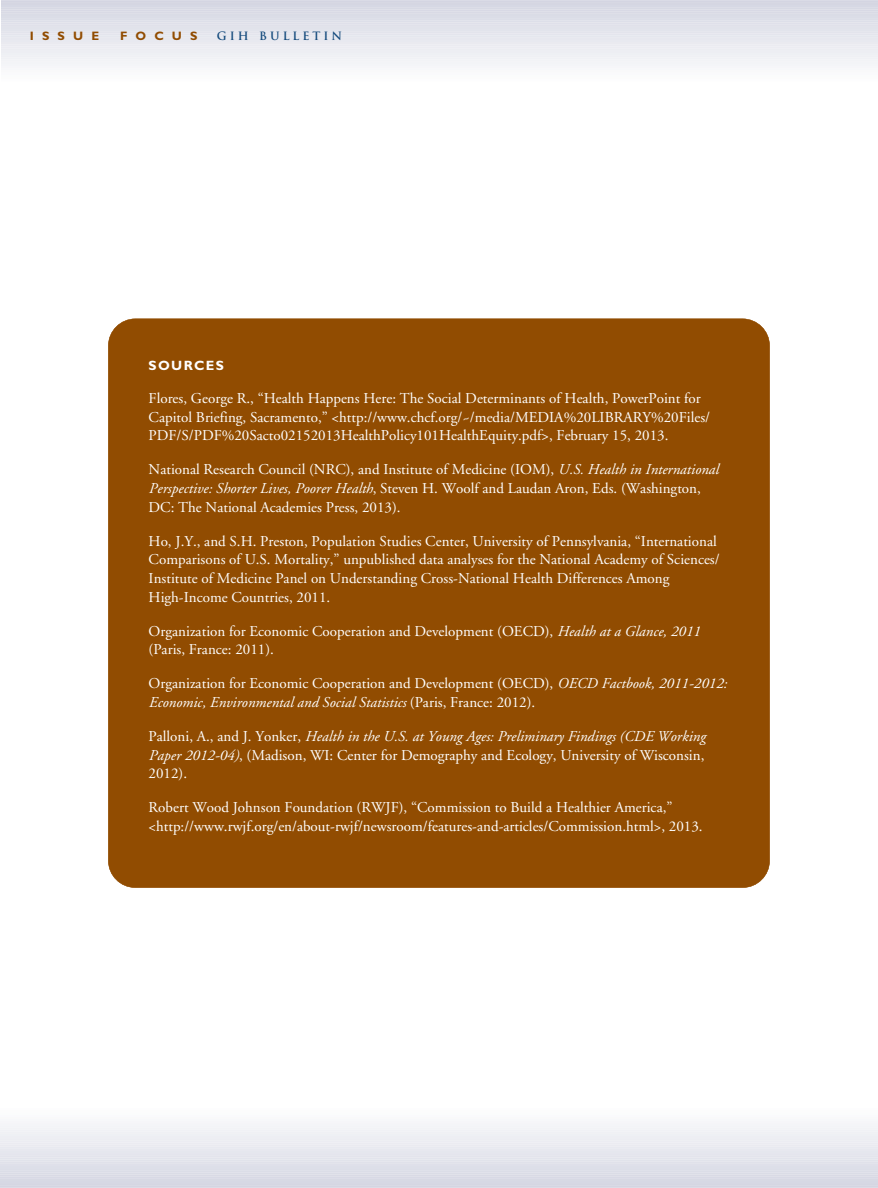
<style>
.page{position:relative;width:878px;height:1188px;background:#fff}
.page>*{position:absolute;margin:0;border:0;box-sizing:border-box;transform-origin:0 0}
.t1{font:15px/18.8px "Adobe Garamond";color:#fff}
.t2{font:700 13.5px "Gill Sans";letter-spacing:.1em;color:#fff}
.t3{font:700 12.3px "Gill Sans";letter-spacing:.66em;color:#914c01}
.t4{font:700 11.25px "Trajan";letter-spacing:.265em;color:#144a7c}
.s1{font-style:italic}
</style>
<div class="page">
<div style="left:0;top:1181px;width:878px;height:7px;background:#d5d6e2"></div>
<div style="left:0;top:1174px;width:878px;height:7px;background:#d8d9e5"></div>
<div style="left:0;top:1168px;width:878px;height:7px;background:#dbdde7"></div>
<div style="left:0;top:1161px;width:878px;height:7px;background:#dfe0ea"></div>
<div style="left:0;top:1155px;width:878px;height:7px;background:#e2e4ec"></div>
<div style="left:0;top:1148px;width:878px;height:8px;background:#e5e7ee"></div>
<div style="left:0;top:1142px;width:878px;height:7px;background:#eaeaf0"></div>
<div style="left:0;top:1136px;width:878px;height:7px;background:#ecedf2"></div>
<div style="left:0;top:1129px;width:878px;height:7px;background:#eff0f4"></div>
<div style="left:0;top:1123px;width:878px;height:7px;background:#f3f4f7"></div>
<div style="left:0;top:1116px;width:878px;height:8px;background:#f7f8fa"></div>
<div style="left:0;top:1110px;width:878px;height:7px;background:#fbfcfc"></div>
<hr style="left:0;top:1108px;width:878px;height:3px;background:#fff">
<div style="left:2px;top:0;width:875px;height:8px;background:#d5d6e2"></div>
<div style="left:2px;top:7px;width:875px;height:7px;background:#d8d9e5"></div>
<div style="left:2px;top:13px;width:875px;height:8px;background:#dbdde7"></div>
<div style="left:2px;top:20px;width:875px;height:7px;background:#dfe0ea"></div>
<div style="left:2px;top:26px;width:875px;height:8px;background:#e2e4ec"></div>
<div style="left:2px;top:33px;width:875px;height:7px;background:#e5e7ee"></div>
<div style="left:2px;top:40px;width:875px;height:7px;background:#eaeaf0"></div>
<div style="left:2px;top:46px;width:875px;height:7px;background:#ecedf2"></div>
<div style="left:2px;top:53px;width:875px;height:7px;background:#eff0f4"></div>
<div style="left:2px;top:59px;width:875px;height:7px;background:#f3f4f7"></div>
<div style="left:2px;top:66px;width:875px;height:7px;background:#f7f8fa"></div>
<div style="left:2px;top:72px;width:875px;height:8px;background:#fbfcfc"></div>
<hr style="left:2px;top:79px;width:875px;height:3px;background:#fff">
<div style="left:108px;top:319px;width:661px;height:569px;background:#914c01;border-radius:27px"></div>
<p class="t3" style="left:30px;top:31px;width:71px">ISSUE</p>
<p class="t3" style="left:120px;top:31px;width:79px">FOCUS</p>
<p class="t4" style="left:217px;top:29px;width:127px">GIH BULLETIN</p>
<p class="t2" style="left:149px;top:360px;width:77px">SOURCES</p>
<p class="t1" style="left:149px;top:390px;width:563px">Flores, George R., “Health Happens Here: The Social Determinants of Health, PowerPoint for<br>Capitol Briefing, Sacramento,” &lt;http://www.chcf.org/~/media/MEDIA%20LIBRARY%20Files/<br>PDF/S/PDF%20Sacto02152013HealthPolicy101HealthEquity.pdf&gt;, February 15, 2013.</p>
<p class="t1" style="left:149px;top:461px;width:571px">National Research Council (NRC), and Institute of Medicine (IOM), <span class="s1">U.S. Health in International<br>Perspective: Shorter Lives, Poorer Health</span>, Steven H. Woolf and Laudan Aron, Eds. (Washington,<br>DC: The National Academies Press, 2013).</p>
<p class="t1" style="left:149px;top:533px;width:572px">Ho, J.Y., and S.H. Preston, Population Studies Center, University of Pennsylvania, “International Comparisons of U.S. Mortality,” unpublished data analyses for the National Academy of Sciences/ Institute of Medicine Panel on Understanding Cross-National Health Differences Among High-Income Countries, 2011.</p>
<p class="t1" style="left:149px;top:623px;width:553px">Organization for Economic Cooperation and Development (OECD), <span class="s1">Health at a Glance, 2011 </span>(Paris, France: 2011).</p>
<p class="t1" style="left:149px;top:675px;width:580px">Organization for Economic Cooperation and Development (OECD), <span class="s1">OECD Factbook, 2011-2012:<br>Economic, Environmental and Social Statistics</span> (Paris, France: 2012).</p>
<p class="t1" style="left:149px;top:728px;width:558px;text-align:justify">Palloni, A., and J. Yonker, <span class="s1">Health in the U.S. at Young Ages: Preliminary Findings (CDE Working Paper 2012-04)</span>, (Madison, WI: Center for Demography and Ecology, University of Wisconsin, 2012).</p>
<p class="t1" style="left:149px;top:799px;width:555px">Robert Wood Johnson Foundation (RWJF), “Commission to Build a Healthier America,” &lt;http://www.rwjf.org/en/about-rwjf/newsroom/features-and-articles/Commission.html&gt;, 2013.</p>
</div>
